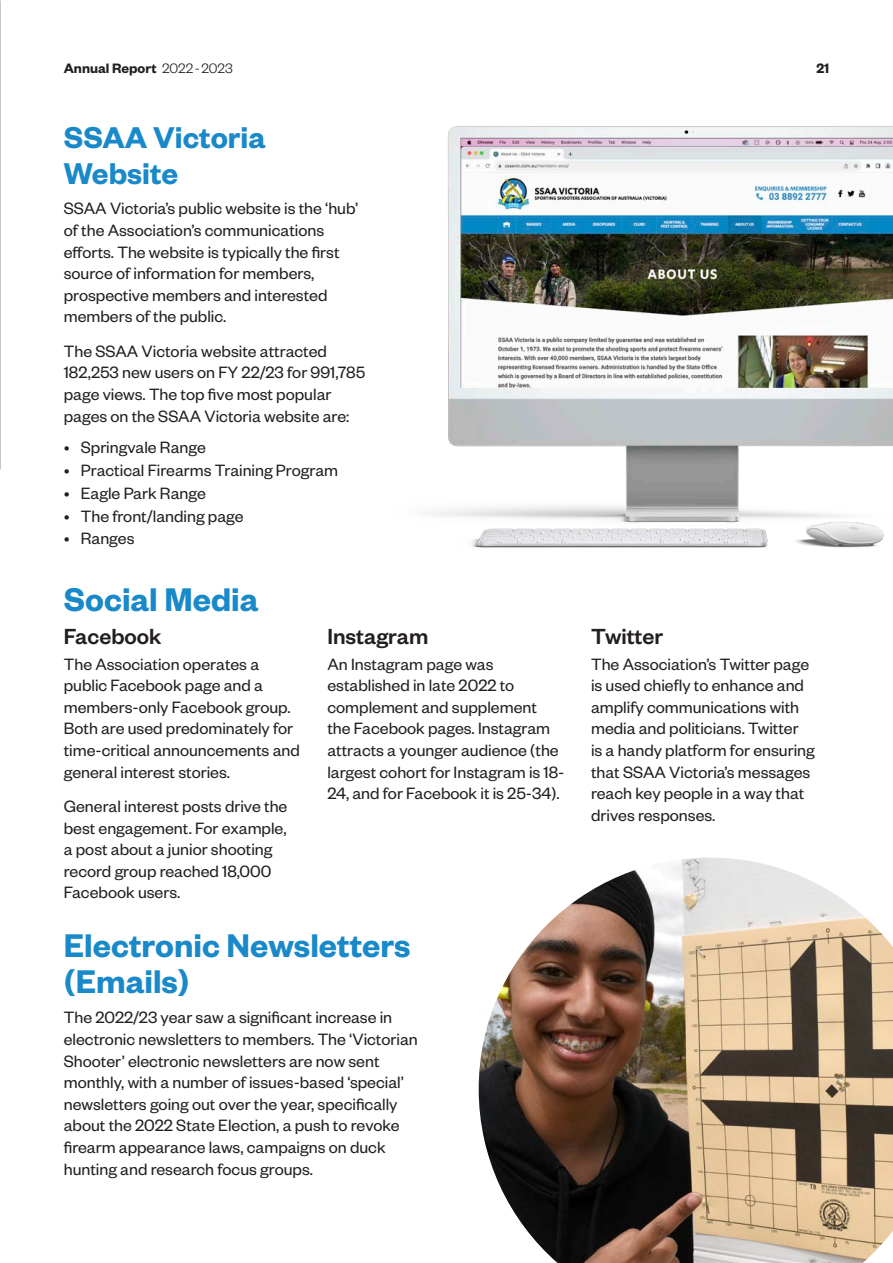
<style>
.page{position:relative;width:893px;height:1263px;background:#fff}
.page>*{position:absolute;margin:0;border:0;box-sizing:border-box;transform-origin:0 0}
.Subheadings{font:600 36px/36px "Founders Grotesk";color:#1989c9}
.Subheadings-2{font:600 33px/36px "Founders Grotesk";color:#1989c9}
.Heading_3{font:500 24px "Founders Grotesk";color:#231f20}
.New_Paragraph_Black{font:18px/21.6px "Founders Grotesk";color:#231f20}
.t1{font:600 15px "Founders Grotesk";color:#231f20}
.s1{font-weight:300}
</style>
<div class="page">
<img style="left:0;top:0;width:1px;height:470px">
<hr style="left:0;top:240px;width:1px;height:230px;background:#c8c7c7">
<img style="left:427px;top:126px;width:466px;height:422px">
<img style="left:479px;top:857px;width:414px;height:406px">
<p class="t1" style="left:64px;top:59px;width:170px">Annual Report <span class="s1">2022 - 2023</span></p>
<p class="t1" style="left:816px;top:59px;width:14px">21</p>
<p class="Subheadings-2" style="left:64px;top:118px;width:203px">SSAA Victoria<br>Website</p>
<p class="New_Paragraph_Black" style="left:64px;top:197px;width:296px">SSAA Victoria’s public website is the ‘hub’ of the Association’s communications efforts. The website is typically the first source of information for members, prospective members and interested members of the public.</p>
<p class="New_Paragraph_Black" style="left:64px;top:339px;width:303px">The SSAA Victoria website attracted 182,253 new users on FY 22/23 for 991,785 page views. The top five most popular pages on the SSAA Victoria website are:</p>
<p class="New_Paragraph_Black" style="left:64px;top:436px;width:144px">• Springvale Range</p>
<p class="New_Paragraph_Black" style="left:64px;top:458px;width:276px">• Practical Firearms Training Program</p>
<p class="New_Paragraph_Black" style="left:64px;top:481px;width:144px">• Eagle Park Range</p>
<p class="New_Paragraph_Black" style="left:64px;top:504px;width:181px">• The front/landing page</p>
<p class="New_Paragraph_Black" style="left:64px;top:527px;width:72px">• Ranges</p>
<p class="Subheadings" style="left:64px;top:580px;width:196px">Social Media</p>
<p class="Heading_3" style="left:64px;top:621px;width:99px">Facebook</p>
<p class="New_Paragraph_Black" style="left:64px;top:652px;width:238px">The Association operates a public Facebook page and a members-only Facebook group.<br>Both are used predominately for time-critical announcements and general interest stories.</p>
<p class="New_Paragraph_Black" style="left:64px;top:794px;width:225px">General interest posts drive the best engagement. For example, a post about a junior shooting record group reached 18,000<br>Facebook users.</p>
<p class="Heading_3" style="left:327px;top:621px;width:102px">Instagram</p>
<p class="New_Paragraph_Black" style="left:327px;top:652px;width:239px">An Instagram page was established in late 2022 to complement and supplement the Facebook pages. Instagram attracts a younger audience (the largest cohort for Instagram is 18-<br>24, and for Facebook it is 25-34).</p>
<p class="Subheadings" style="left:64px;top:926px;width:348px">Electronic Newsletters (Emails)</p>
<p class="New_Paragraph_Black" style="left:64px;top:1006px;width:355px">The 2022/23 year saw a significant increase in electronic newsletters to members. The ‘Victorian Shooter’ electronic newsletters are now sent monthly, with a number of issues-based ‘special’ newsletters going out over the year, specifically about the 2022 State Election, a push to revoke firearm appearance laws, campaigns on duck hunting and research focus groups.</p>
<p class="Heading_3" style="left:591px;top:621px;width:74px">Twitter</p>
<p class="New_Paragraph_Black" style="left:591px;top:652px;width:225px">The Association’s Twitter page is used chiefly to enhance and amplify communications with media and politicians. Twitter<br>is a handy platform for ensuring that SSAA Victoria’s messages reach key people in a way that drives responses.</p>
</div>
